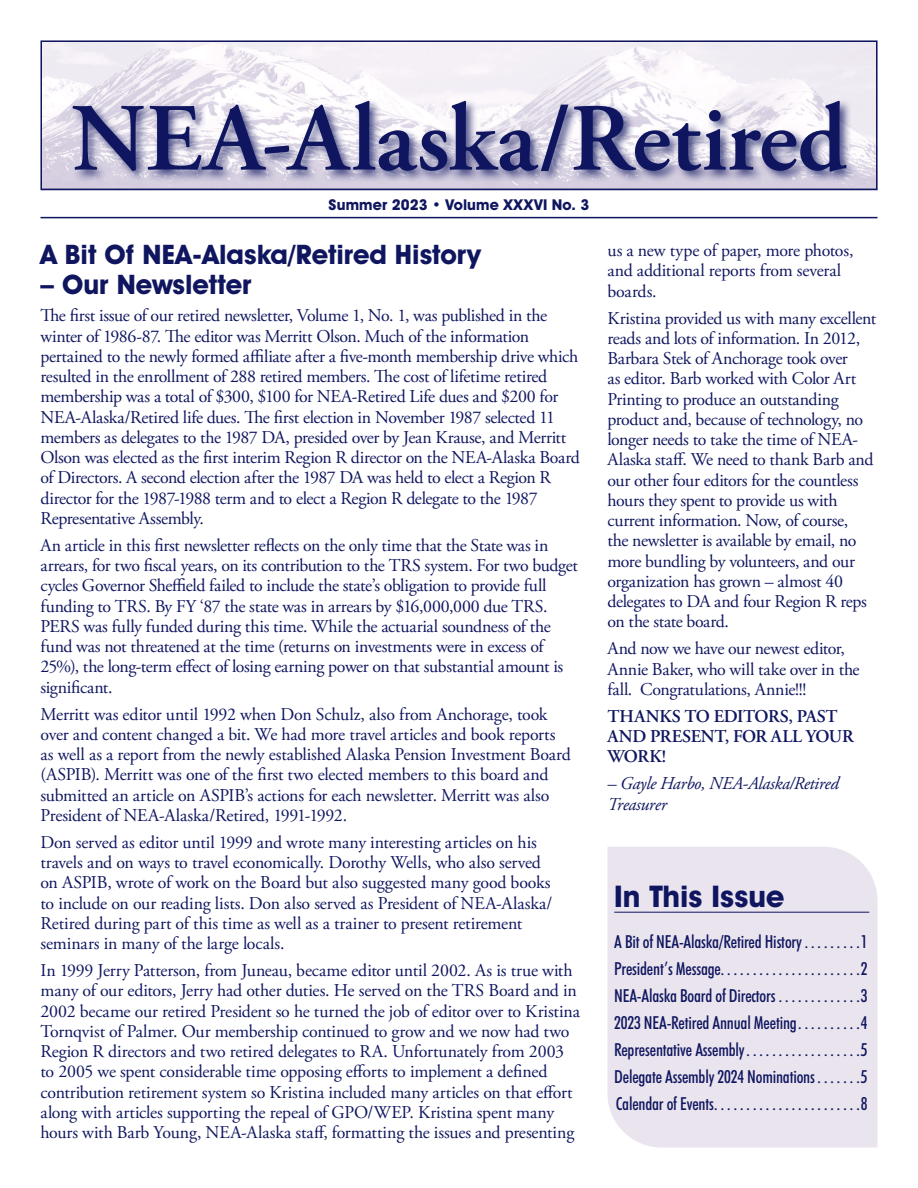
<style>
.page{position:relative;width:918px;height:1188px;background:#fff}
.page>*{position:absolute;margin:0;border:0;box-sizing:border-box;transform-origin:0 0}
.t1{font:600 96px "Adobe Garamond Pro";letter-spacing:-.005em;color:#0f165f}
.t2{font:700 30px "Avant Garde IT Cby BT";color:#0f165f}
.Story_head{font:700 27px "Avant Garde IT Cby BT";color:#0f165f}
.Stories{font:18px/20.2px "Adobe Garamond Pro";letter-spacing:-.015em;color:#0f165f}
.t3{font:500 condensed 18px "Futura BT";letter-spacing:-.01em;color:#0f165f}
.Stories-2{font:600 18px/20.2px "Adobe Garamond Pro";letter-spacing:-.01em;color:#0f165f}
.Stories-3{font:italic 18px/20.2px "Adobe Garamond Pro";letter-spacing:-.02em;color:#0f165f}
.t4{font:700 15px "Avant Garde IT Cby BT";letter-spacing:.01em;color:#0f165f}
</style>
<div class="page">
<img style="left:43px;top:43px;width:832px;height:144px">
<div style="left:40px;top:40px;width:838px;height:150px;border:2px solid #0f165f"></div>
<div style="left:70px;top:98px;width:789px;height:86px;background:#0f165f;opacity:.75"></div>
<hr style="left:40px;top:217px;width:838px;height:1px;background:#0f165f">
<div style="left:608px;top:847px;width:270px;height:301px;background:#eae4ee"></div>
<hr style="left:614px;top:912px;width:255px;height:1px;background:#0f165f">
<h1 class="t1" style="left:71px;top:84px;width:777px">NEA-Alaska/Retired</h1>
<p class="t4" style="left:329px;top:196px;width:262px">Summer 2023 • Volume XXXVI No. 3</p>
<p class="Story_head" style="left:40px;top:238px;width:442px">A Bit Of NEA-Alaska/Retired History</p>
<p class="Story_head" style="left:40px;top:268px;width:213px">– Our Newsletter</p>
<p class="Stories" style="left:40px;top:306px;width:541px">The first issue of our retired newsletter, Volume 1, No. 1, was published in the winter of 1986-87. The editor was Merritt Olson. Much of the information pertained to the newly formed affiliate after a five-month membership drive which resulted in the enrollment of 288 retired members. The cost of lifetime retired membership was a total of $300, $100 for NEA-Retired Life dues and $200 for NEA-Alaska/Retired life dues. The first election in November 1987 selected 11 members as delegates to the 1987 DA, presided over by Jean Krause, and Merritt Olson was elected as the first interim Region R director on the NEA-Alaska Board of Directors. A second election after the 1987 DA was held to elect a Region R director for the 1987-1988 term and to elect a Region R delegate to the 1987<br>Representative Assembly.</p>
<p class="Stories" style="left:40px;top:536px;width:539px">An article in this first newsletter reflects on the only time that the State was in arrears, for two fiscal years, on its contribution to the TRS system. For two budget cycles Governor Sheffield failed to include the state’s obligation to provide full funding to TRS. By FY ‘87 the state was in arrears by $16,000,000 due TRS.<br>PERS was fully funded during this time. While the actuarial soundness of the fund was not threatened at the time (returns on investments were in excess of 25%), the long-term effect of losing earning power on that substantial amount is significant.</p>
<p class="Stories" style="left:40px;top:704px;width:532px">Merritt was editor until 1992 when Don Schulz, also from Anchorage, took over and content changed a bit. We had more travel articles and book reports as well as a report from the newly established Alaska Pension Investment Board (ASPIB). Merritt was one of the first two elected members to this board and submitted an article on ASPIB’s actions for each newsletter. Merritt was also President of NEA-Alaska/Retired, 1991-1992.</p>
<p class="Stories" style="left:40px;top:833px;width:513px">Don served as editor until 1999 and wrote many interesting articles on his travels and on ways to travel economically. Dorothy Wells, who also served on ASPIB, wrote of work on the Board but also suggested many good books to include on our reading lists. Don also served as President of NEA-Alaska/ Retired during part of this time as well as a trainer to present retirement seminars in many of the large locals.</p>
<p class="Stories" style="left:40px;top:961px;width:541px">In 1999 Jerry Patterson, from Juneau, became editor until 2002. As is true with many of our editors, Jerry had other duties. He served on the TRS Board and in 2002 became our retired President so he turned the job of editor over to Kristina Tornqvist of Palmer. Our membership continued to grow and we now had two Region R directors and two retired delegates to RA. Unfortunately from 2003 to 2005 we spent considerable time opposing efforts to implement a defined contribution retirement system so Kristina included many articles on that effort along with articles supporting the repeal of GPO/WEP. Kristina spent many hours with Barb Young, NEA-Alaska staff, formatting the issues and presenting</p>
<p class="Stories" style="left:608px;top:241px;width:247px">us a new type of paper, more photos, and additional reports from several boards.</p>
<p class="Stories" style="left:608px;top:308px;width:270px">Kristina provided us with many excellent reads and lots of information. In 2012, Barbara Stek of Anchorage took over<br>as editor. Barb worked with Color Art Printing to produce an outstanding product and, because of technology, no longer needs to take the time of NEA-Alaska staff. We need to thank Barb and our other four editors for the countless hours they spent to provide us with current information. Now, of course,<br>the newsletter is available by email, no more bundling by volunteers, and our organization has grown – almost 40 delegates to DA and four Region R reps on the state board.</p>
<p class="Stories" style="left:608px;top:639px;width:254px">And now we have our newest editor,<br>Annie Baker, who will take over in the fall. Congratulations, Annie!!!</p>
<p class="Stories-2" style="left:608px;top:706px;width:248px">THANKS TO EDITORS, PAST<br>AND PRESENT, FOR ALL YOUR<br>WORK!</p>
<p class="Stories-3" style="left:608px;top:774px;width:233px">– Gayle Harbo, NEA-Alaska/Retired<br>Treasurer</p>
<p class="t2" style="left:614px;top:878px;width:172px">In This Issue</p>
<p class="t3" style="left:614px;top:931px;width:255px">A Bit of NEA-Alaska/Retired History . . . . . . . . 1</p>
<p class="t3" style="left:614px;top:958px;width:255px">President’s Message . . . . . . . . . . . . . . . . . . . . . 2</p>
<p class="t3" style="left:614px;top:985px;width:255px">NEA-Alaska Board of Directors . . . . . . . . . . . . 3</p>
<p class="t3" style="left:614px;top:1012px;width:255px">2023 NEA-Retired Annual Meeting . . . . . . . . . 4</p>
<p class="t3" style="left:614px;top:1039px;width:255px">Representative Assembly . . . . . . . . . . . . . . . . . 5</p>
<p class="t3" style="left:614px;top:1066px;width:255px">Delegate Assembly 2024 Nominations . . . . . . 5</p>
<p class="t3" style="left:616px;top:1093px;width:254px">Calendar of Events . . . . . . . . . . . . . . . . . . . . . . 8</p>
</div>
